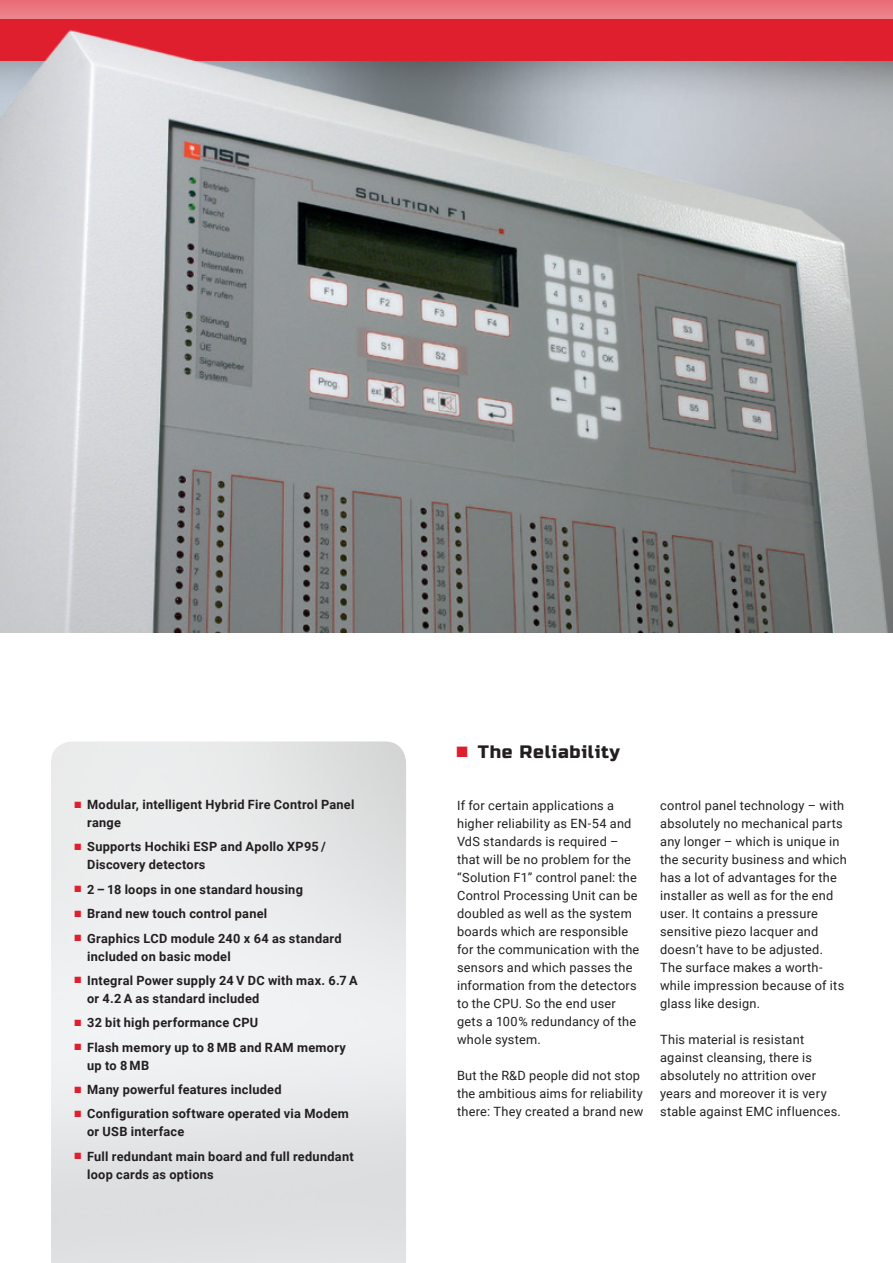
<style>
.page{position:relative;width:893px;height:1263px;background:#fff}
.page>*{position:absolute;margin:0;border:0;box-sizing:border-box;transform-origin:0 0}
.t1{font:18px "Russo One";letter-spacing:.04em;color:#231f20}
.t2{font:12.75px/18px "Roboto";letter-spacing:.015em;color:#231f20}
.t3{font:700 12.75px/18px "Roboto";letter-spacing:.02em;color:#231f20}
.s1{color:#df1f2e}
</style>
<div class="page">
<img style="left:0;top:0;width:893px;height:632px">
<p class="t3" style="left:87px;top:795px;width:269px;text-indent:-13px"><span class="s1">■</span> Modular, intelligent Hybrid Fire Control Panel range</p>
<p class="t3" style="left:87px;top:837px;width:240px;text-indent:-13px"><span class="s1">■</span> Supports Hochiki ESP and Apollo XP95 /<br>Discovery detectors</p>
<p class="t3" style="left:74px;top:880px;width:230px"><span class="s1">■</span> 2 – 18 loops in one standard housing</p>
<p class="t3" style="left:74px;top:904px;width:194px"><span class="s1">■</span> Brand new touch control panel</p>
<p class="t3" style="left:87px;top:928px;width:256px;text-indent:-13px"><span class="s1">■</span> Graphics LCD module 240 x 64 as standard included on basic model</p>
<p class="t3" style="left:87px;top:971px;width:272px;text-indent:-13px"><span class="s1">■</span> Integral Power supply 24 V DC with max. 6.7 A or 4.2 A as standard included</p>
<p class="t3" style="left:74px;top:1013px;width:185px"><span class="s1">■</span> 32 bit high performance CPU</p>
<p class="t3" style="left:87px;top:1038px;width:260px;text-indent:-13px"><span class="s1">■</span> Flash memory up to 8 MB and RAM memory up to 8 MB</p>
<p class="t3" style="left:74px;top:1080px;width:209px"><span class="s1">■</span> Many powerful features included</p>
<p class="t3" style="left:87px;top:1104px;width:263px;text-indent:-13px"><span class="s1">■</span> Configuration software operated via Modem or USB interface</p>
<p class="t3" style="left:87px;top:1147px;width:268px;text-indent:-13px"><span class="s1">■</span> Full redundant main board and full redundant loop cards as options</p>
<h1 class="t1" style="left:456px;top:741px;width:165px"><span class="s1">■</span> The Reliability</h1>
<p class="t2" style="left:457px;top:796px;width:184px">If for certain applications a higher reliability as EN-54 and<br>VdS standards is required – that will be no problem for the “Solution F1” control panel: the<br>Control Processing Unit can be doubled as well as the system boards which are responsible for the communication with the sensors and which passes the information from the detectors to the CPU. So the end user gets a 100% redundancy of the whole system.</p>
<p class="t2" style="left:457px;top:1066px;width:188px">But the R&amp;D people did not stop the ambitious aims for reliability there: They created a brand new</p>
<p class="t2" style="left:660px;top:796px;width:188px">control panel technology – with absolutely no mechanical parts any longer – which is unique in the security business and which has a lot of advantages for the installer as well as for the end user. It contains a pressure sensitive piezo lacquer and doesn’t have to be adjusted.<br>The surface makes a worth&shy;while impression because of its glass like design.</p>
<p class="t2" style="left:660px;top:1030px;width:182px">This material is resistant against cleansing, there is absolutely no attrition over years and moreover it is very stable against EMC influences.</p>
</div>
